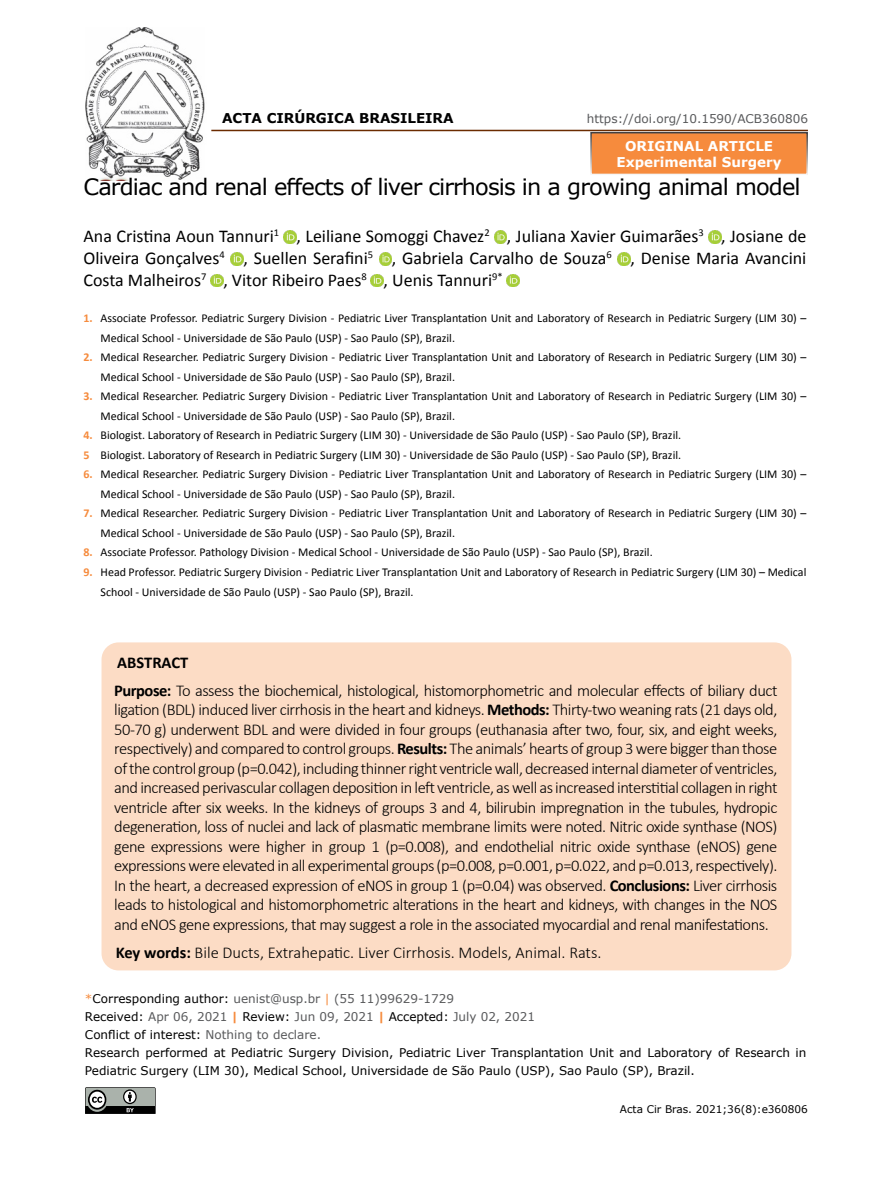
<style>
.page{position:relative;width:893px;height:1191px;background:#fff}
.page>*{position:absolute;margin:0;border:0;box-sizing:border-box;transform-origin:0 0}
.z02_título{font:22.5px "Verdana";letter-spacing:-.04em;color:#000}
.z03_autores{font:18px/21.8px "Calibri";color:#000;text-align:justify}
.Resumo_Keywords{font:300 16.5px/19.5px "Calibri";letter-spacing:-.02em;color:#000;text-align:justify}
.Resumo_Keywords-2{font:300 16.5px "Calibri";color:#000}
.Resumo_Keywords-3{font:700 16.5px "Calibri";color:#000}
.t1{font:700 13.5px/16.2px "Verdana";color:#fff;text-align:center}
.t2{font:700 13.5px "Verdana";color:#000}
.z08_titulação{font:12px/19.5px "Calibri";color:#000}
.z03_autores-2{font:12px/18px "Verdana";color:#000}
.z03_autores-3{font:12px "Verdana";color:#58595b}
.Correspondências{font:12px "Verdana";color:#58595b}
.t3{font:10.5px "Verdana";color:#000}
.s1{font-weight:700;color:#f68b3d}
.s2{font-weight:700}
.s3{color:#f68b3d}
.s4{color:#000}
.s5{color:#58595b}
</style>
<div class="page">
<img style="left:85px;top:28px;width:120px;height:152px">
<hr style="left:211px;top:130px;width:597px;height:1px;background:#6b2b00">
<div style="left:591px;top:133px;width:216px;height:41px;background:#f68b3d"></div>
<div style="left:590px;top:132px;width:218px;height:43px;border:2px solid #fff"></div>
<svg style="left:85px;top:1087px;width:71px;height:27px;background:#757875"></svg>
<svg style="left:284px;top:231px;width:12px;height:12px"></svg>
<svg style="left:494px;top:231px;width:13px;height:12px"></svg>
<svg style="left:708px;top:231px;width:13px;height:12px"></svg>
<svg style="left:231px;top:252px;width:13px;height:13px"></svg>
<svg style="left:379px;top:252px;width:13px;height:13px"></svg>
<svg style="left:618px;top:252px;width:12px;height:13px"></svg>
<svg style="left:211px;top:274px;width:12px;height:13px"></svg>
<svg style="left:371px;top:274px;width:13px;height:13px"></svg>
<svg style="left:507px;top:274px;width:12px;height:13px"></svg>
<div style="left:102px;top:642px;width:689px;height:328px;background:#fcdcc5;border-radius:17px"></div>
<p class="t2" style="left:222px;top:108px;width:233px">ACTA CIRÚRGICA BRASILEIRA</p>
<p class="z03_autores-3" style="left:587px;top:110px;width:223px">https://doi.org/10.1590/ACB360806</p>
<p class="t1" style="left:617px;top:137px;width:167px">ORIGINAL ARTICLE<br>Experimental Surgery</p>
<p class="z02_título" style="left:84px;top:171px;width:719px">Cardiac and renal effects of liver cirrhosis in a growing animal model</p>
<p class="z03_autores" style="left:84px;top:225px;width:724px">Ana Cristina Aoun Tannuri<sup>1</sup> , Leiliane Somoggi Chavez<sup>2</sup> , Juliana Xavier Guimarães<sup>3</sup> , Josiane de Oliveira Gonçalves<sup>4</sup> , Suellen Serafini<sup>5</sup> , Gabriela Carvalho de Souza<sup>6</sup> , Denise Maria Avancini Costa Malheiros<sup>7</sup> , Vitor Ribeiro Paes<sup>8</sup> , Uenis Tannuri<sup>9*</sup></p>
<p class="z08_titulação" style="left:101px;top:308px;width:707px;text-indent:-17px"><span class="s1">1.</span> Associate Professor. Pediatric Surgery Division - Pediatric Liver Transplantation Unit and Laboratory of Research in Pediatric Surgery (LIM 30) –<br>Medical School - Universidade de São Paulo (USP) - Sao Paulo (SP), Brazil.</p>
<p class="z08_titulação" style="left:101px;top:347px;width:707px;text-indent:-17px"><span class="s1">2.</span> Medical Researcher. Pediatric Surgery Division - Pediatric Liver Transplantation Unit and Laboratory of Research in Pediatric Surgery (LIM 30) –<br>Medical School - Universidade de São Paulo (USP) - Sao Paulo (SP), Brazil.</p>
<p class="z08_titulação" style="left:101px;top:386px;width:707px;text-indent:-17px"><span class="s1">3.</span> Medical Researcher. Pediatric Surgery Division - Pediatric Liver Transplantation Unit and Laboratory of Research in Pediatric Surgery (LIM 30) –<br>Medical School - Universidade de São Paulo (USP) - Sao Paulo (SP), Brazil.</p>
<p class="z08_titulação" style="left:84px;top:425px;width:599px"><span class="s1">4.</span> Biologist. Laboratory of Research in Pediatric Surgery (LIM 30) - Universidade de São Paulo (USP) - Sao Paulo (SP), Brazil.</p>
<p class="z08_titulação" style="left:84px;top:445px;width:599px"><span class="s1">5</span> Biologist. Laboratory of Research in Pediatric Surgery (LIM 30) - Universidade de São Paulo (USP) - Sao Paulo (SP), Brazil.</p>
<p class="z08_titulação" style="left:101px;top:464px;width:707px;text-indent:-17px"><span class="s1">6.</span> Medical Researcher. Pediatric Surgery Division - Pediatric Liver Transplantation Unit and Laboratory of Research in Pediatric Surgery (LIM 30) –<br>Medical School - Universidade de São Paulo (USP) - Sao Paulo (SP), Brazil.</p>
<p class="z08_titulação" style="left:101px;top:503px;width:707px;text-indent:-17px"><span class="s1">7.</span> Medical Researcher. Pediatric Surgery Division - Pediatric Liver Transplantation Unit and Laboratory of Research in Pediatric Surgery (LIM 30) –<br>Medical School - Universidade de São Paulo (USP) - Sao Paulo (SP), Brazil.</p>
<p class="z08_titulação" style="left:84px;top:542px;width:571px"><span class="s1">8.</span> Associate Professor. Pathology Division - Medical School - Universidade de São Paulo (USP) - Sao Paulo (SP), Brazil.</p>
<p class="z08_titulação" style="left:101px;top:562px;width:707px;text-indent:-17px"><span class="s1">9.</span> Head Professor. Pediatric Surgery Division - Pediatric Liver Transplantation Unit and Laboratory of Research in Pediatric Surgery (LIM 30) – Medical<br>School - Universidade de São Paulo (USP) - Sao Paulo (SP), Brazil.</p>
<p class="Resumo_Keywords-3" style="left:117px;top:650px;width:73px">ABSTRACT</p>
<p class="Resumo_Keywords" style="left:114px;top:680px;width:665px"><span class="s2">Purpose:</span> To assess the biochemical, histological, histomorphometric and molecular effects of biliary duct ligation (BDL) induced liver cirrhosis in the heart and kidneys. <span class="s2">Methods:</span> Thirty-two weaning rats (21 days old, 50-70 g) underwent BDL and were divided in four groups (euthanasia after two, four, six, and eight weeks, respectively) and compared to control groups. <span class="s2">Results:</span> The animals’ hearts of group 3 were bigger than those of the control group (p=0.042), including thinner right ventricle wall, decreased internal diameter of ventricles, and increased perivascular collagen deposition in left ventricle, as well as increased interstitial collagen in right ventricle after six weeks. In the kidneys of groups 3 and 4, bilirubin impregnation in the tubules, hydropic degeneration, loss of nuclei and lack of plasmatic membrane limits were noted. Nitric oxide synthase (NOS) gene expressions were higher in group 1 (p=0.008), and endothelial nitric oxide synthase (eNOS) gene expressions were elevated in all experimental groups (p=0.008, p=0.001, p=0.022, and p=0.013, respectively).<br>In the heart, a decreased expression of eNOS in group 1 (p=0.04) was observed. <span class="s2">Conclusions:</span> Liver cirrhosis leads to histological and histomorphometric alterations in the heart and kidneys, with changes in the NOS and eNOS gene expressions, that may suggest a role in the associated myocardial and renal manifestations.</p>
<p class="Resumo_Keywords-2" style="left:116px;top:942px;width:487px"><span class="s2">Key words:</span> Bile Ducts, Extrahepatic. Liver Cirrhosis. Models, Animal. Rats.</p>
<p class="Correspondências" style="left:85px;top:990px;width:370px"><span class="s3">*</span><span class="s4">Corresponding author:</span> uenist@usp.br <span class="s3">|</span> (55 11)99629-1729</p>
<p class="z03_autores-3" style="left:85px;top:1008px;width:452px"><span class="s4">Received:</span> Apr 06, 2021 <span class="s1">|</span> <span class="s4">Review:</span> Jun 09, 2021 <span class="s1">|</span> <span class="s4">Accepted:</span> July 02, 2021</p>
<p class="z03_autores-2" style="left:85px;top:1025px;width:238px">Conflict of interest: <span class="s5">Nothing to declare.</span></p>
<p class="z03_autores-2" style="left:85px;top:1043px;width:723px">Research performed at Pediatric Surgery Division, Pediatric Liver Transplantation Unit and Laboratory of Research in<br>Pediatric Surgery (LIM 30), Medical School, Universidade de São Paulo (USP), Sao Paulo (SP), Brazil.</p>
<p class="t3" style="left:620px;top:1101px;width:190px">Acta Cir Bras. 2021;36(8):e360806</p>
</div>
